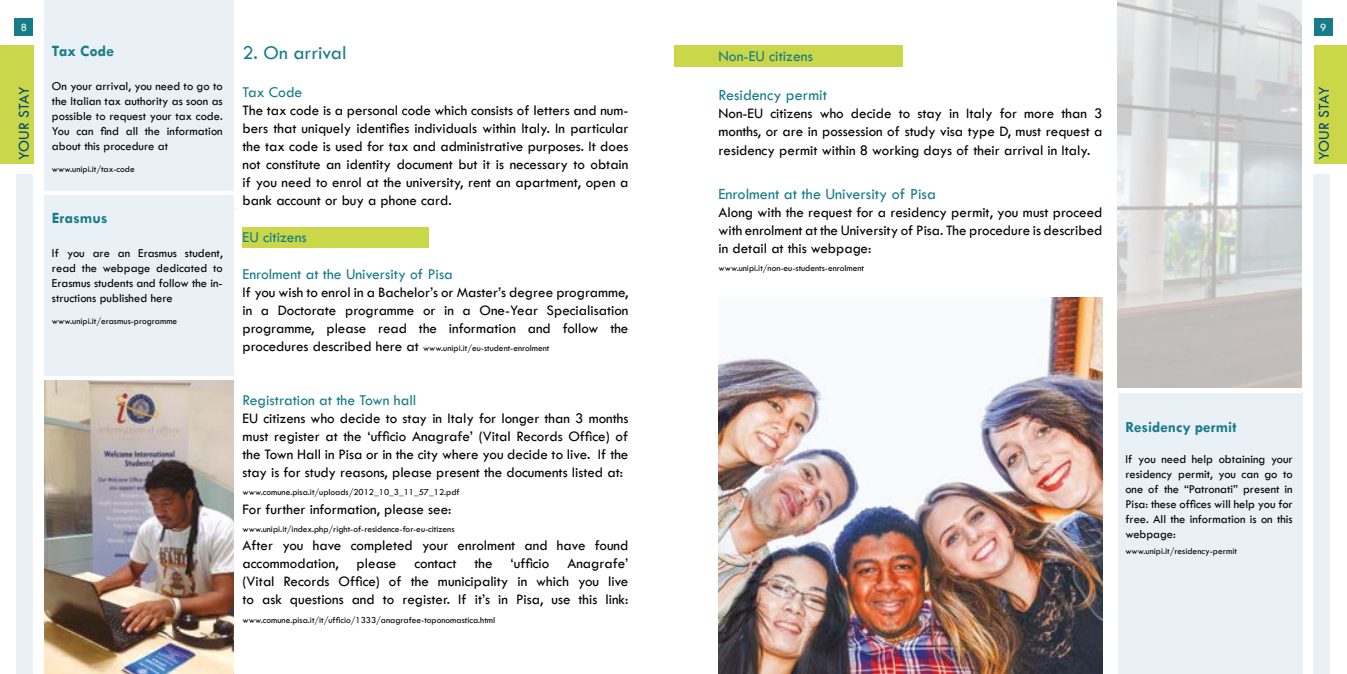
<style>
.page{position:relative;width:1347px;height:674px;background:#fff}
.page>*{position:absolute;margin:0;border:0;box-sizing:border-box;transform-origin:0 0}
.t1{font:20.12px "Tw Cen";color:#177c89}
.t2{font:16.12px "Tw Cen";color:#177c89}
.t3{font:700 15.88px "Tw Cen";color:#177c89}
.t4{font:15.62px "Tw Cen";color:#177c89}
.t5{font:15.62px "Tw Cen";letter-spacing:-.01em;color:#00457c}
.t6{font:700 15.62px "Tw Cen";color:#177c89}
.t7{font:15px/18px "Tw Cen";color:#000;text-align:justify}
.t8{font:12.5px/15px "Tw Cen";color:#000;text-align:justify}
.t9{font:11.25px "Tw Cen";color:#fff}
.t10{font:9.38px "Tw Cen";color:#000}
.s1{font-size:15px}
</style>
<div class="page">
<div style="left:17px;top:175px;width:16px;height:498px;background:#e9f0f6"></div>
<div style="left:1313px;top:175px;width:16px;height:498px;background:#e9f0f6"></div>
<div style="left:15px;top:18px;width:18px;height:18px;background:#177c89"></div>
<div style="left:1314px;top:18px;width:18px;height:18px;background:#177c89"></div>
<div style="left:0;top:45px;width:33px;height:118px;background:#cad748"></div>
<div style="left:243px;top:227px;width:186px;height:20px;background:#cad748"></div>
<div style="left:45px;top:195px;width:189px;height:180px;background:#e9f0f6"></div>
<div style="left:45px;top:0;width:189px;height:190px;background:#e9f0f6"></div>
<img style="left:45px;top:380px;width:189px;height:293px">
<div style="left:1314px;top:45px;width:32px;height:118px;background:#cad748"></div>
<div style="left:674px;top:45px;width:229px;height:21px;background:#cad748"></div>
<div style="left:1118px;top:393px;width:184px;height:280px;background:#e9f0f6"></div>
<img style="left:1117px;top:0;width:184px;height:387px">
<img style="left:718px;top:297px;width:384px;height:376px">
<p class="t9" style="left:21px;top:20px;width:8px">8</p>
<p class="t9" style="left:1320px;top:20px;width:8px">9</p>
<p class="t5" style="left:15px;top:160px;width:75px;rotate:-90deg">YOUR STAY</p>
<p class="t3" style="left:52px;top:41px;width:63px">Tax Code</p>
<p class="t8" style="left:52px;top:78px;width:172px">On your arrival, you need to go to the Italian tax authority as soon as possible to request your tax code.<br>You can find all the information about this procedure at</p>
<p class="t10" style="left:52px;top:164px;width:84px">www.unipi.it/tax-code</p>
<p class="t3" style="left:52px;top:208px;width:57px">Erasmus</p>
<p class="t8" style="left:52px;top:245px;width:172px">If you are an Erasmus student, read the webpage dedicated to Erasmus students and follow the in&shy;structions published here</p>
<p class="t10" style="left:52px;top:315px;width:127px">www.unipi.it/erasmus-programme</p>
<h1 class="t1" style="left:242px;top:40px;width:105px">2. On arrival</h1>
<p class="t4" style="left:242px;top:82px;width:61px">Tax Code</p>
<p class="t7" style="left:242px;top:101px;width:387px">The tax code is a personal code which consists of letters and num&shy;bers that uniquely identifies individuals within Italy. In particular the tax code is used for tax and administrative purposes. It does not constitute an identity document but it is necessary to obtain if you need to enrol at the university, rent an apartment, open a bank account or buy a phone card.</p>
<p class="t4" style="left:242px;top:227px;width:66px">EU citizens</p>
<p class="t4" style="left:242px;top:265px;width:212px">Enrolment at the University of Pisa</p>
<p class="t7" style="left:242px;top:283px;width:387px">If you wish to enrol in a Bachelor’s or Master’s degree programme, in a Doctorate programme or in a One-Year Specialisation programme, please read the information and follow the</p>
<p class="t10" style="left:242px;top:342px;width:308px"><span class="s1">procedures described here at</span> www.unipi.it/eu-student-enrolment</p>
<p class="t4" style="left:242px;top:390px;width:175px">Registration at the Town hall</p>
<p class="t7" style="left:242px;top:408px;width:387px">EU citizens who decide to stay in Italy for longer than 3 months must register at the ‘ufficio Anagrafe’ (Vital Records Office) of the Town Hall in Pisa or in the city where you decide to live. If the stay is for study reasons, please present the documents listed at:</p>
<p class="t10" style="left:242px;top:486px;width:219px">www.comune.pisa.it/uploads/2012_10_3_11_57_12.pdf</p>
<p class="t7" style="left:242px;top:499px;width:210px">For further information, please see:</p>
<p class="t10" style="left:242px;top:523px;width:213px">www.unipi.it/index.php/right-of-residence-for-eu-citizens</p>
<p class="t7" style="left:242px;top:536px;width:387px">After you have completed your enrolment and have found accommodation, please contact the ‘ufficio Anagrafe’ (Vital Records Office) of the municipality in which you live to ask questions and to register. If it’s in Pisa, use this link:</p>
<p class="t10" style="left:242px;top:614px;width:254px">www.comune.pisa.it/it/ufficio/1333/anagrafee-toponomastica.html</p>
<p class="t4" style="left:718px;top:46px;width:96px">Non-EU citizens</p>
<p class="t2" style="left:718px;top:85px;width:110px">Residency permit</p>
<p class="t7" style="left:718px;top:103px;width:385px;line-height:18.6px">Non-EU citizens who decide to stay in Italy for more than 3 months, or are in possession of study visa type D, must request a residency permit within 8 working days of their arrival in Italy.</p>
<p class="t2" style="left:718px;top:184px;width:219px">Enrolment at the University of Pisa</p>
<p class="t7" style="left:718px;top:203px;width:385px">Along with the request for a residency permit, you must proceed with enrolment at the University of Pisa. The procedure is described in detail at this webpage:</p>
<p class="t10" style="left:718px;top:262px;width:147px">www.unipi.it/non-eu-students-enrolment</p>
<p class="t5" style="left:1314px;top:160px;width:75px;rotate:-90deg">YOUR STAY</p>
<p class="t6" style="left:1125px;top:417px;width:112px">Residency permit</p>
<p class="t8" style="left:1125px;top:451px;width:169px">If you need help obtaining your residency permit, you can go to one of the “Patronati” present in Pisa: these offices will help you for free. All the information is on this webpage:</p>
<p class="t10" style="left:1125px;top:545px;width:113px">www.unipi.it/residency-permit</p>
</div>
